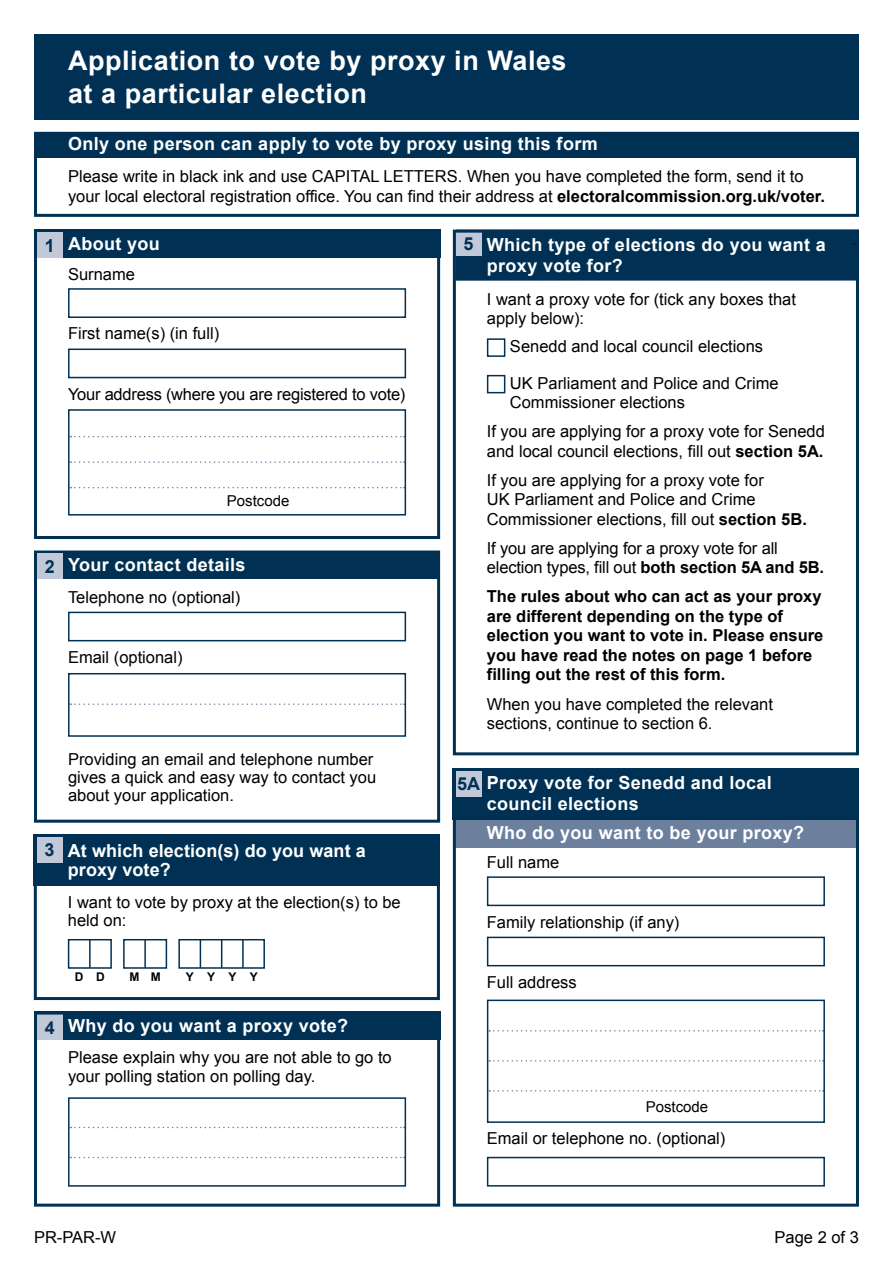
<style>
.page{position:relative;width:893px;height:1263px;background:#fff}
.page>*{position:absolute;margin:0;border:0;box-sizing:border-box;transform-origin:0 0}
.t1{font:700 27px/32.4px "Arial";letter-spacing:.02em;color:#fff}
.t2{font:700 18px/21px "Arial";letter-spacing:.02em;color:#fff}
.t3{font:18px "Adobe Arabic";color:#000}
.t4{font:16.5px/19.5px "Arial";color:#000}
.t5{font:700 16.5px/19.5px "Arial";color:#000}
.t6{font:15px "Arial";color:#000}
.t7{font:700 12px "Arial";color:#000}
.s1{font-weight:700}
.s2{color:#003154}
</style>
<div class="page">
<div style="left:34px;top:834px;width:406px;height:166px;border:3px solid #003154"></div>
<div style="left:34px;top:834px;width:406px;height:51px;background:#003154"></div>
<div style="left:37px;top:837px;width:25px;height:26px;background:#c1c8d8"></div>
<div style="left:178px;top:939px;width:87px;height:30px;background:#fff;border:2px solid #003154"></div>
<svg style="left:200px;top:940px;width:1px;height:28px"></svg>
<svg style="left:221px;top:940px;width:1px;height:28px"></svg>
<hr style="left:242px;top:940px;width:2px;height:28px;background:#003154">
<div style="left:123px;top:939px;width:44px;height:30px;background:#fff;border:2px solid #003154"></div>
<hr style="left:144px;top:940px;width:2px;height:28px;background:#003154">
<div style="left:68px;top:939px;width:44px;height:30px;background:#fff;border:2px solid #003154"></div>
<hr style="left:89px;top:940px;width:2px;height:28px;background:#003154">
<div style="left:34px;top:34px;width:825px;height:85px;background:#003154"></div>
<div style="left:34px;top:230px;width:406px;height:309px;border:3px solid #003154"></div>
<div style="left:34px;top:230px;width:406px;height:28px;background:#003154"></div>
<div style="left:37px;top:233px;width:26px;height:25px;background:#c1c8d8"></div>
<div style="left:68px;top:288px;width:338px;height:30px;background:#fff;border:2px solid #003154"></div>
<div style="left:68px;top:348px;width:338px;height:30px;background:#fff;border:2px solid #003154"></div>
<svg style="left:71px;top:436px;width:331px;height:1px"></svg>
<svg style="left:71px;top:461px;width:331px;height:2px"></svg>
<svg style="left:71px;top:487px;width:331px;height:1px"></svg>
<div style="left:68px;top:409px;width:338px;height:106px;border:2px solid #003154"></div>
<div style="left:34px;top:1011px;width:406px;height:29px;background:#003154"></div>
<div style="left:37px;top:1014px;width:26px;height:26px;background:#c1c8d8"></div>
<div style="left:34px;top:1011px;width:406px;height:195px;border:3px solid #003154"></div>
<svg style="left:71px;top:1127px;width:331px;height:1px"></svg>
<svg style="left:71px;top:1157px;width:331px;height:1px"></svg>
<div style="left:68px;top:1097px;width:338px;height:89px;border:2px solid #003154"></div>
<div style="left:34px;top:550px;width:406px;height:273px;border:3px solid #003154"></div>
<div style="left:63px;top:552px;width:377px;height:27px;background:#003154"></div>
<div style="left:37px;top:553px;width:26px;height:26px;background:#c1c8d8"></div>
<div style="left:68px;top:612px;width:338px;height:29px;background:#fff;border:2px solid #003154"></div>
<svg style="left:71px;top:703px;width:331px;height:2px"></svg>
<div style="left:68px;top:673px;width:338px;height:64px;border:2px solid #003154"></div>
<div style="left:457px;top:234px;width:398px;height:47px;background:#003154"></div>
<div style="left:456px;top:232px;width:25px;height:24px;background:#c1c8d8"></div>
<div style="left:487px;top:338px;width:18px;height:19px;background:#fff;border:2px solid #003154"></div>
<div style="left:487px;top:375px;width:18px;height:18px;background:#fff;border:2px solid #003154"></div>
<div style="left:453px;top:230px;width:406px;height:525px;border:3px solid #003154"></div>
<div style="left:34px;top:132px;width:825px;height:85px;border:3px solid #003154"></div>
<div style="left:34px;top:132px;width:825px;height:25px;background:#003154"></div>
<div style="left:455px;top:818px;width:404px;height:29px;background:#6c809d"></div>
<div style="left:453px;top:768px;width:406px;height:438px;border:3px solid #003154"></div>
<div style="left:453px;top:768px;width:406px;height:51px;background:#003154"></div>
<div style="left:456px;top:771px;width:25px;height:26px;background:#c1c8d8"></div>
<div style="left:487px;top:876px;width:338px;height:30px;background:#fff;border:2px solid #003154"></div>
<div style="left:487px;top:937px;width:338px;height:29px;background:#fff;border:2px solid #003154"></div>
<svg style="left:490px;top:1030px;width:331px;height:1px"></svg>
<svg style="left:490px;top:1060px;width:331px;height:1px"></svg>
<svg style="left:490px;top:1090px;width:331px;height:1px"></svg>
<div style="left:487px;top:999px;width:338px;height:124px;border:2px solid #003154"></div>
<div style="left:487px;top:1157px;width:338px;height:29px;background:#fff;border:2px solid #003154"></div>
<h1 class="t1" style="left:68px;top:45px;width:500px">Application to vote by proxy in Wales at a particular election</h1>
<h2 class="t2" style="left:68px;top:134px;width:531px">Only one person can apply to vote by proxy using this form</h2>
<p class="t4" style="left:68px;top:167px;width:758px">Please write in black ink and use CAPITAL LETTERS. When you have completed the form, send it to your local electoral registration office. You can find their address at <span class="s1">electoralcommission.org.uk/voter.</span></p>
<h2 class="t2" style="left:45px;top:234px;width:117px"><span class="s2">1</span> About you</h2>
<p class="t4" style="left:68px;top:265px;width:68px">Surname</p>
<h2 class="t2" style="left:487px;top:235px;width:341px;text-indent:-23px"><span class="s2">5</span> Which type of elections do you want a proxy vote for?</h2>
<p class="t4" style="left:487px;top:289px;width:311px">I want a proxy vote for (tick any boxes that apply below):</p>
<p class="t4" style="left:510px;top:337px;width:255px">Senedd and local council elections</p>
<p class="t4" style="left:510px;top:373px;width:270px">UK Parliament and Police and Crime<br>Commissioner elections</p>
<p class="t4" style="left:487px;top:422px;width:340px">If you are applying for a proxy vote for Senedd and local council elections, fill out <span class="s1">section 5A.</span></p>
<p class="t4" style="left:487px;top:471px;width:322px">If you are applying for a proxy vote for<br>UK Parliament and Police and Crime<br>Commissioner elections, fill out <span class="s1">section 5B.</span></p>
<p class="t4" style="left:487px;top:539px;width:339px">If you are applying for a proxy vote for all election types, fill out <span class="s1">both section 5A and 5B.</span></p>
<p class="t5" style="left:487px;top:587px;width:338px">The rules about who can act as your proxy are different depending on the type of election you want to vote in. Please ensure you have read the notes on page 1 before filling out the rest of this form.</p>
<p class="t4" style="left:487px;top:694px;width:288px">When you have completed the relevant sections, continue to section 6.</p>
<p class="t4" style="left:68px;top:324px;width:153px">First name(s) (in full)</p>
<p class="t4" style="left:68px;top:385px;width:339px">Your address (where you are registered to vote)</p>
<p class="t6" style="left:227px;top:491px;width:64px">Postcode</p>
<h2 class="t2" style="left:45px;top:555px;width:202px"><span class="s2">2</span> Your contact details</h2>
<p class="t4" style="left:68px;top:587px;width:174px">Telephone no (optional)</p>
<p class="t4" style="left:68px;top:648px;width:116px">Email (optional)</p>
<p class="t4" style="left:68px;top:751px;width:310px;line-height:18px">Providing an email and telephone number gives a quick and easy way to contact you about your application.</p>
<h2 class="t2" style="left:68px;top:841px;width:300px;line-height:19.5px;text-indent:-23px"><span class="s2">3</span> At which election(s) do you want a proxy vote?</h2>
<p class="t4" style="left:68px;top:893px;width:334px;line-height:18px">I want to vote by proxy at the election(s) to be held on:</p>
<p class="t7" style="left:75px;top:968px;width:10px">D</p>
<p class="t7" style="left:130px;top:968px;width:11px">M</p>
<p class="t7" style="left:186px;top:968px;width:10px">Y</p>
<p class="t7" style="left:228px;top:968px;width:10px">Y</p>
<p class="t7" style="left:96px;top:968px;width:10px">D</p>
<p class="t7" style="left:151px;top:968px;width:11px">M</p>
<p class="t7" style="left:207px;top:968px;width:10px">Y</p>
<p class="t7" style="left:250px;top:968px;width:10px">Y</p>
<h2 class="t2" style="left:45px;top:1016px;width:305px"><span class="s2">4</span> Why do you want a proxy vote?</h2>
<p class="t4" style="left:68px;top:1047px;width:325px">Please explain why you are not able to go to your polling station on polling day.</p>
<h2 class="t2" style="left:487px;top:773px;width:286px;text-indent:-30px"><span class="s2">5A</span> Proxy vote for Senedd and local council elections</h2>
<h3 class="t2" style="left:487px;top:823px;width:319px">Who do you want to be your proxy?</h3>
<p class="t4" style="left:487px;top:852px;width:74px">Full name</p>
<p class="t4" style="left:487px;top:912px;width:194px">Family relationship (if any)</p>
<p class="t4" style="left:487px;top:973px;width:91px">Full address</p>
<p class="t6" style="left:646px;top:1097px;width:64px">Postcode</p>
<p class="t4" style="left:487px;top:1129px;width:240px">Email or telephone no. (optional)</p>
<p class="t3" style="left:853px;top:228px;width:5px">.</p>
<p class="t4" style="left:34px;top:1228px;width:84px">PR-PAR-W</p>
<p class="t4" style="left:774px;top:1228px;width:86px">Page 2 of 3</p>
</div>
